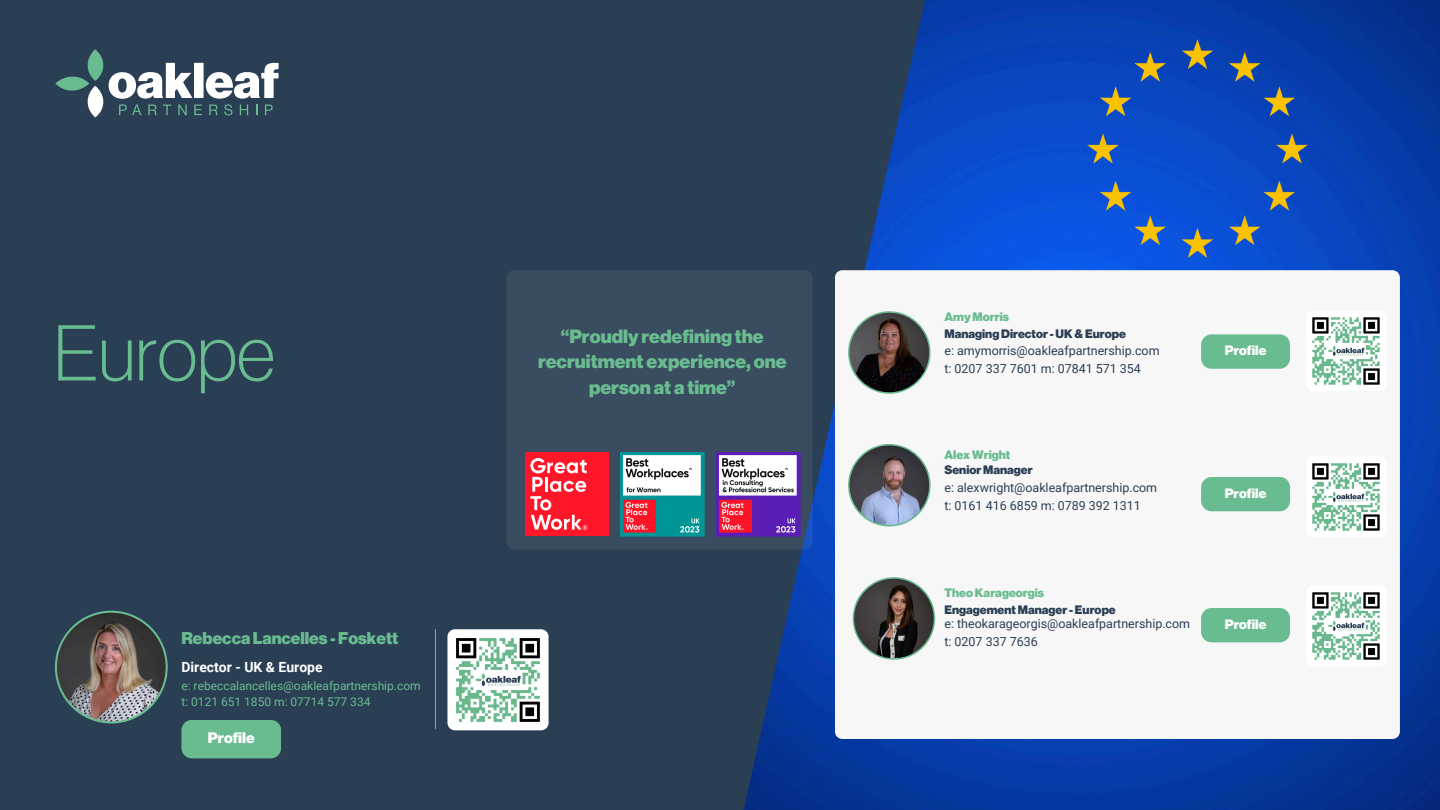
<style>
.page{position:relative;width:1440px;height:810px;background:#2a3e54}
.page>*{position:absolute;margin:0;border:0;box-sizing:border-box;transform-origin:0 0}
.t1{font:100 77.2px "Neue Haas Display";color:#69bc90}
.t2{font:900 18.8px/25.7px "Neue Haas Display";color:#69bc90;text-align:center}
.t3{font:900 16.7px "Neue Haas Display";color:#69bc90}
.t4{font:900 14.9px "Neue Haas Display";color:#fff}
.t5{font:700 14px "Roboto";color:#fff}
.t6{font:900 13.3px "Neue Haas Display";color:#fff}
.t7{font:12.5px "Roboto";color:#2a3e54}
.t8{font:900 12px/16.5px "Neue Haas Display";color:#2a3e54}
.t9{font:12px "Roboto";color:#69bc90}
.t10{font:900 12px "Neue Haas Display";color:#69bc90}
.s1{color:#69bc90}
</style>
<div class="page">
<svg style="left:55px;top:49px;width:224px;height:68px"></svg>
<img style="left:743px;top:0;width:697px;height:810px">
<div style="left:507px;top:270px;width:306px;height:280px;background:#3a4c60"></div>
<div style="left:525px;top:452px;width:84px;height:84px;background:#ff1628"></div>
<svg style="left:530px;top:458px;width:57px;height:72px"></svg>
<img style="left:620px;top:452px;width:84px;height:84px">
<img style="left:716px;top:452px;width:84px;height:84px">
<img style="left:55px;top:611px;width:113px;height:112px">
<hr style="left:435px;top:629px;width:1px;height:100px;background:#69bc90">
<div style="left:181px;top:720px;width:100px;height:38px;background:#69bc90"></div>
<img style="left:447px;top:629px;width:102px;height:101px;border-radius:8px">
<div style="left:835px;top:270px;width:565px;height:469px;background:#f7f7f7"></div>
<svg style="left:848px;top:311px;width:83px;height:83px;background:#676461"></svg>
<svg style="left:1201px;top:334px;width:89px;height:35px;background:#6fbe95"></svg>
<img style="left:1306px;top:310px;width:81px;height:81px;border-radius:8px">
<img style="left:1072px;top:7px;width:258px;height:282px">
<svg style="left:853px;top:577px;width:82px;height:83px;background:#686763"></svg>
<div style="left:1201px;top:608px;width:89px;height:34px;background:#69bc90"></div>
<img style="left:1306px;top:585px;width:81px;height:81px;border-radius:8px">
<img style="left:848px;top:444px;width:83px;height:83px">
<img style="left:1306px;top:456px;width:81px;height:81px;border-radius:7px">
<div style="left:1201px;top:477px;width:89px;height:34px;background:#69bc90"></div>
<h4 class="t1" style="left:54px;top:317px;width:223px">Europe</h4>
<h3 class="t3" style="left:181px;top:630px;width:219px">Rebecca Lancelles -Foskett</h3>
<p class="t5" style="left:181px;top:659px;width:143px">Director - UK &amp; Europe</p>
<p class="t9" style="left:181px;top:678px;width:241px">e: rebeccalancelles@oakleafpartnership.com</p>
<p class="t9" style="left:181px;top:695px;width:191px">t: 0121 651 1850 m: 07714 577 334</p>
<p class="t4" style="left:208px;top:731px;width:48px">Profile</p>
<p class="t2" style="left:538px;top:324px;width:250px">“Proudly redefining the recruitment experience, one</p>
<p class="t2" style="left:589px;top:375px;width:148px">person at a time”</p>
<p class="t8" style="left:944px;top:309px;width:183px"><span class="s1">Amy Morris<br></span>Managing Director - UK &amp; Europe</p>
<p class="t7" style="left:944px;top:344px;width:217px">e: amymorris@oakleafpartnership.com</p>
<p class="t7" style="left:944px;top:362px;width:198px">t: 0207 337 7601 m: 07841 571 354</p>
<p class="t10" style="left:944px;top:449px;width:67px">AlexWright</p>
<p class="t7" style="left:944px;top:481px;width:214px">e: alexwright@oakleafpartnership.com</p>
<p class="t7" style="left:944px;top:499px;width:198px">t: 0161 416 6859 m: 0789 392 1311</p>
<h5 class="t8" style="left:944px;top:462px;width:90px">Senior Manager</h5>
<h5 class="t8" style="left:944px;top:585px;width:173px"><span class="s1">Theo Karageorgis<br></span>Engagement Manager -Europe</h5>
<h5 class="t7" style="left:944px;top:616px;width:247px">e: theokarageorgis@oakleafpartnership.com</h5>
<p class="t7" style="left:944px;top:634px;width:95px">t: 0207 337 7636</p>
<h5 class="t6" style="left:1225px;top:344px;width:43px">Profile</h5>
<p class="t6" style="left:1225px;top:487px;width:43px">Profile</p>
<p class="t6" style="left:1225px;top:618px;width:43px">Profile</p>
</div>
